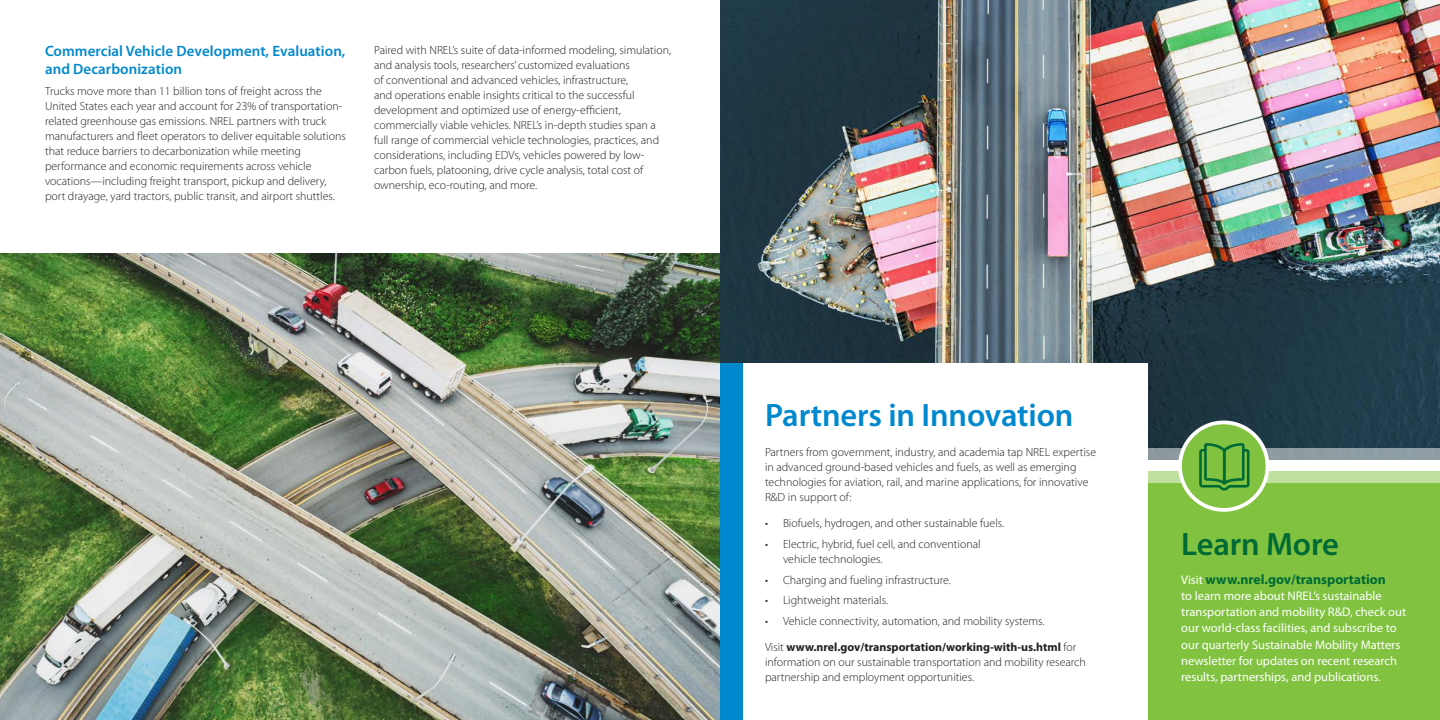
<style>
.page{position:relative;width:1440px;height:720px;background:#fff}
.page>*{position:absolute;margin:0;border:0;box-sizing:border-box;transform-origin:0 0}
.Heading_-_26pt_-_Lig{font:600 32.5px "Myriad Pro";letter-spacing:-.005em;color:#0088ce}
.Heading_-_26pt_-_Lig-2{font:600 32.5px "Myriad Pro";letter-spacing:-.005em;color:#006a35}
.H5_-_12pt_Semibold{font:600 15px/18px "Myriad Pro";letter-spacing:.005em;color:#0088ce}
.Overlay_Text_body{font:700 13.75px "Myriad Pro";color:#006a35}
.Overlay_Text_body-2{font:12.5px/16.2px "Myriad Pro";color:#fff}
.Body_-_9pt_Regular{font:300 11.88px/15px "Myriad Pro";color:#231f20}
.s1{font-weight:700}
.s2{font-weight:400;font-size:12.5px;color:#fff}
</style>
<div class="page">
<div style="left:1148px;top:471px;width:292px;height:249px;background:#81c340"></div>
<img style="left:720px;top:0;width:720px;height:449px">
<div style="left:720px;top:363px;width:428px;height:357px;background:#fff"></div>
<img style="left:0;top:253px;width:720px;height:467px">
<div style="left:1148px;top:449px;width:292px;height:11px;background:#8f9ca4"></div>
<div style="left:1148px;top:471px;width:292px;height:11px;background:#bfe09f"></div>
<div style="left:720px;top:363px;width:22px;height:357px;background:#0088ce"></div>
<div style="left:1180px;top:422px;width:88px;height:88px;background:#81c340;border-radius:50%"></div>
<div style="left:1178px;top:421px;width:91px;height:91px;border:4px solid #fff;border-radius:50%"></div>
<svg style="left:1199px;top:443px;width:51px;height:47px"></svg>
<p class="H5_-_12pt_Semibold" style="left:45px;top:42px;width:302px">Commercial Vehicle Development, Evaluation, and Decarbonization</p>
<p class="Body_-_9pt_Regular" style="left:45px;top:83px;width:302px">Trucks move more than 11 billion tons of freight across the United States each year and account for 23% of transportation&shy;related greenhouse gas emissions. NREL partners with truck manufacturers and fleet operators to deliver equitable solutions that reduce barriers to decarbonization while meeting performance and economic requirements across vehicle vocations—including freight transport, pickup and delivery, port drayage, yard tractors, public transit, and airport shuttles.</p>
<p class="Body_-_9pt_Regular" style="left:374px;top:42px;width:299px">Paired with NREL’s suite of data-informed modeling, simulation, and analysis tools, researchers’ customized evaluations<br>of conventional and advanced vehicles, infrastructure,<br>and operations enable insights critical to the successful development and optimized use of energy-efficient, commercially viable vehicles. NREL’s in-depth studies span a full range of commercial vehicle technologies, practices, and considerations, including EDVs, vehicles powered by low&shy;carbon fuels, platooning, drive cycle analysis, total cost of ownership, eco-routing, and more.</p>
<p class="Heading_-_26pt_-_Lig" style="left:765px;top:395px;width:310px">Partners in Innovation</p>
<p class="Body_-_9pt_Regular" style="left:765px;top:444px;width:333px">Partners from government, industry, and academia tap NREL expertise in advanced ground-based vehicles and fuels, as well as emerging technologies for aviation, rail, and marine applications, for innovative R&amp;D in support of:</p>
<p class="Body_-_9pt_Regular" style="left:765px;top:516px;width:241px">• Biofuels, hydrogen, and other sustainable fuels.</p>
<p class="Body_-_9pt_Regular" style="left:783px;top:536px;width:199px;text-indent:-18px">• Electric, hybrid, fuel cell, and conventional vehicle technologies.</p>
<p class="Body_-_9pt_Regular" style="left:765px;top:572px;width:187px">• Charging and fueling infrastructure.</p>
<p class="Body_-_9pt_Regular" style="left:765px;top:593px;width:125px">• Lightweight materials.</p>
<p class="Body_-_9pt_Regular" style="left:765px;top:613px;width:281px">• Vehicle connectivity, automation, and mobility systems.</p>
<p class="Body_-_9pt_Regular" style="left:765px;top:639px;width:322px">Visit <span class="s1">www.nrel.gov/transportation/working-with-us.html</span> for information on our sustainable transportation and mobility research partnership and employment opportunities.</p>
<p class="Heading_-_26pt_-_Lig-2" style="left:1181px;top:524px;width:159px">Learn More</p>
<p class="Overlay_Text_body" style="left:1181px;top:570px;width:206px"><span class="s2">Visit</span> www.nrel.gov/transportation</p>
<p class="Overlay_Text_body-2" style="left:1181px;top:587px;width:226px">to learn more about NREL’s sustainable transportation and mobility R&amp;D, check out our world-class facilities, and subscribe to our quarterly Sustainable Mobility Matters newsletter for updates on recent research results, partnerships, and publications.</p>
</div>
